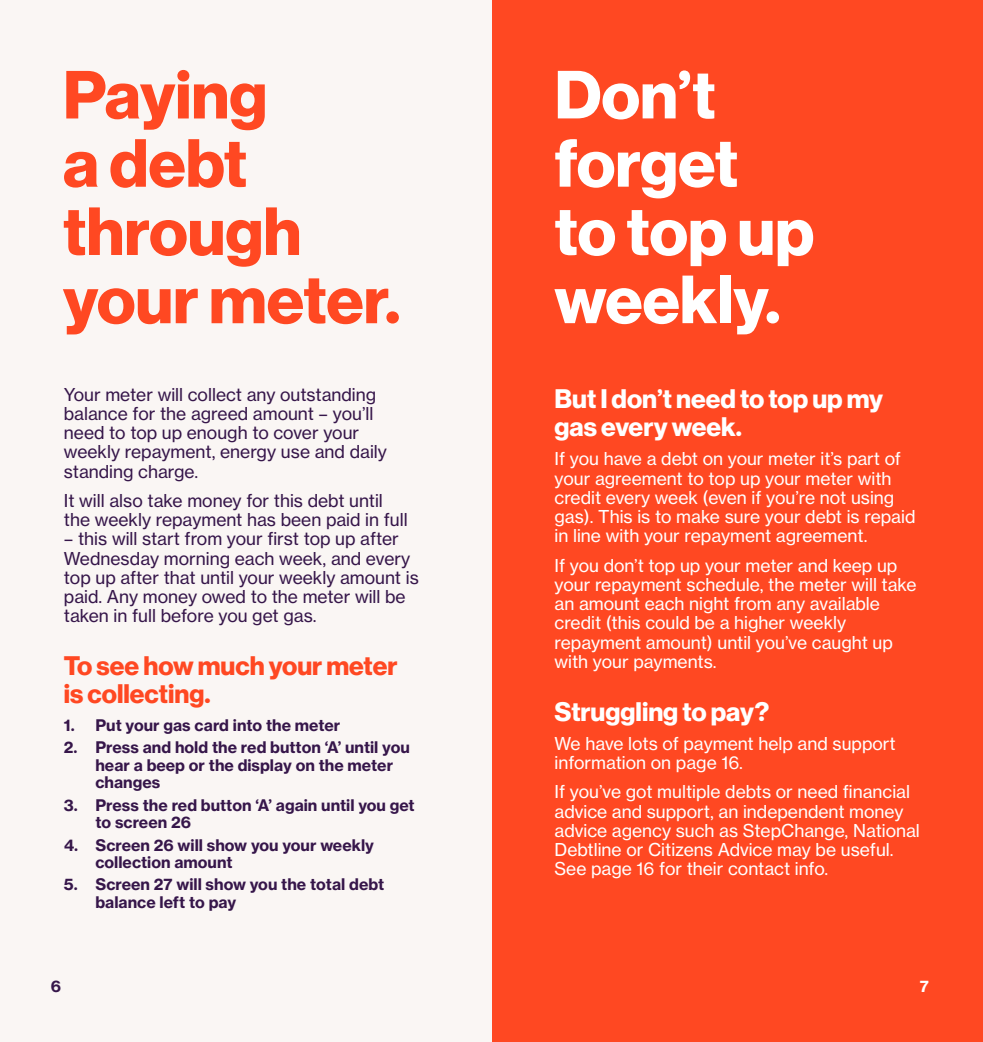
<style>
.page{position:relative;width:983px;height:1042px;background:#fff}
.page>*{position:absolute;margin:0;border:0;box-sizing:border-box;transform-origin:0 0}
.t1{font:700 66.5px/68.2px "Haas Grot Disp R 75";color:#ff4822}
.t2{font:700 66.5px/68.2px "Haas Grot Disp R 75";color:#fff}
.t3{font:700 26.25px/28px "Haas Grot Disp R 75";color:#fff}
.t4{font:700 26.25px/28px "Haas Grot Disp R 75";color:#ff4822}
.t5{font:17.5px/19.2px "Haas Grot Text R 55 Roman";color:#fff}
.t6{font:17.5px/19.2px "Haas Grot Text R 55 Roman";color:#36164a}
.t7{font:700 15.75px/17.5px "Haas Grot Text R 75";color:#36164a}
.t8{font:700 15.75px "Haas Grot Text R 75";color:#fff}
</style>
<div class="page">
<div style="left:0;top:0;width:982px;height:1042px;background:#ff4822"></div>
<div style="left:0;top:0;width:491px;height:1042px;background:#faf6f4"></div>
<h1 class="t1" style="left:63px;top:62px;width:339px">Paying<br>a debt through your meter.</h1>
<h1 class="t2" style="left:554px;top:62px;width:261px">Don’t forget to top up weekly.</h1>
<p class="t6" style="left:64px;top:384px;width:324px">Your meter will collect any outstanding balance for the agreed amount – you’ll need to top up enough to cover your weekly repayment, energy use and daily standing charge.</p>
<p class="t6" style="left:64px;top:491px;width:345px">It will also take money for this debt until the weekly repayment has been paid in full</p>
<p class="t6" style="left:64px;top:529px;width:356px">– this will start from your first top up after Wednesday morning each week, and every top up after that until your weekly amount is paid. Any money owed to the meter will be taken in full before you get gas.</p>
<h2 class="t4" style="left:64px;top:652px;width:335px">To see how much your meter is collecting.</h2>
<p class="t7" style="left:64px;top:716px;width:278px">1. Put your gas card into the meter</p>
<p class="t7" style="left:95px;top:738px;width:316px;text-indent:-32px">2. Press and hold the red button ‘A’ until you hear a beep or the display on the meter changes</p>
<p class="t7" style="left:95px;top:796px;width:321px;text-indent:-32px">3. Press the red button ‘A’ again until you get to screen 26</p>
<p class="t7" style="left:95px;top:836px;width:280px;text-indent:-32px">4. Screen 26 will show you your weekly collection amount</p>
<p class="t7" style="left:95px;top:876px;width:290px;text-indent:-32px">5. Screen 27 will show you the total debt balance left to pay</p>
<h2 class="t3" style="left:554px;top:385px;width:330px">But I don’t need to top up my gas every week.</h2>
<p class="t5" style="left:554px;top:449px;width:362px">If you have a debt on your meter it’s part of your agreement to top up your meter with credit every week (even if you’re not using gas). This is to make sure your debt is repaid in line with your repayment agreement.</p>
<p class="t5" style="left:554px;top:555px;width:363px">If you don’t top up your meter and keep up your repayment schedule, the meter will take an amount each night from any available credit (this could be a higher weekly repayment amount) until you’ve caught up with your payments.</p>
<h2 class="t3" style="left:554px;top:698px;width:216px">Struggling to pay?</h2>
<p class="t5" style="left:554px;top:734px;width:342px">We have lots of payment help and support information on page 16.</p>
<p class="t5" style="left:554px;top:782px;width:367px">If you’ve got multiple debts or need financial advice and support, an independent money advice agency such as StepChange, National Debtline or Citizens Advice may be useful.<br>See page 16 for their contact info.</p>
<p class="t7" style="left:51px;top:977px;width:12px">6</p>
<p class="t8" style="left:919px;top:976px;width:11px">7</p>
</div>
